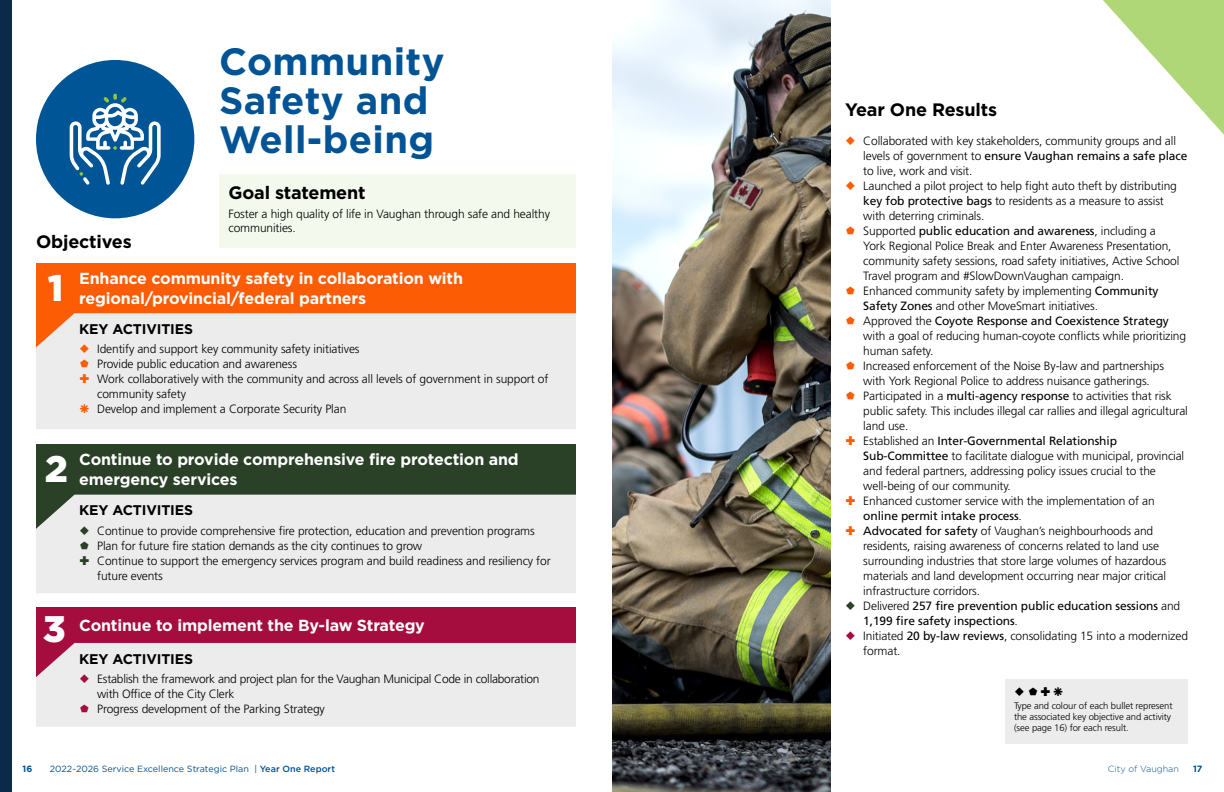
<style>
.page{position:relative;width:1224px;height:792px;background:#fff}
.page>*{position:absolute;margin:0;border:0;box-sizing:border-box;transform-origin:0 0}
.Heading_1{font:700 38px/39px "Gotham";letter-spacing:.01em;color:#005496}
.Objective_numbers{font:900 37px "Gotham";color:#fff}
.Heading_2{font:700 18px "Gotham";letter-spacing:-.01em;color:#000}
.Body__Large_-_Objective{font:700 16px/20px "Gotham";letter-spacing:-.01em;color:#fff}
.Heading_3{font:700 14px "Gotham";letter-spacing:-.01em;color:#000}
.Bullets{font:300 12px/15px "Frutiger LT Std";letter-spacing:-.01em;color:#000}
.Bullets-2{font:12px/15px "Frutiger LT Std";letter-spacing:-.01em;color:#000}
.Body{font:300 12px/14.4px "Frutiger LT Std";letter-spacing:-.01em;color:#000}
.Legend{font:300 9.5px/11.4px "Frutiger LT Std";letter-spacing:-.01em;color:#000}
.t1{font:700 9.1px "Gotham";color:#005496}
.t2{font:9px "Gotham";color:#005496}
.t3{font:300 9px "Gotham";color:#005496}
.s1{color:#fc5c03}
.s2{color:#2a4027}
.s3{color:#a50d3e}
.s4{font-weight:400}
.s5{font-weight:300}
.s6{font-weight:500}
</style>
<div class="page">
<div style="left:36px;top:60px;width:158px;height:158px;background:#005596;border-radius:50%"></div>
<svg style="left:70px;top:93px;width:91px;height:92px"></svg>
<div style="left:219px;top:174px;width:357px;height:74px;background:#f3f9ec"></div>
<div style="left:36px;top:263px;width:540px;height:85px;background:#fc5c03"></div>
<div style="left:36px;top:313px;width:540px;height:116px;background:#ececed"></div>
<div style="left:36px;top:444px;width:540px;height:85px;background:#2a4027"></div>
<div style="left:36px;top:495px;width:540px;height:98px;background:#ececed"></div>
<div style="left:36px;top:607px;width:540px;height:71px;background:#a50d3e"></div>
<div style="left:36px;top:643px;width:540px;height:84px;background:#ececed"></div>
<div style="left:1005px;top:680px;width:183px;height:64px;background:#ececed"></div>
<img style="left:612px;top:0;width:219px;height:792px">
<svg style="left:1103px;top:0;width:121px;height:135px"></svg>
<div style="left:0;top:0;width:12px;height:792px;background:#0b2a4a"></div>
<svg style="left:80px;top:359px;width:9px;height:8px"></svg>
<svg style="left:80px;top:374px;width:9px;height:9px"></svg>
<svg style="left:80px;top:404px;width:9px;height:9px"></svg>
<svg style="left:80px;top:541px;width:9px;height:8px"></svg>
<svg style="left:80px;top:556px;width:9px;height:9px"></svg>
<svg style="left:80px;top:704px;width:9px;height:8px"></svg>
<h1 class="Heading_1" style="left:219px;top:42px;width:227px">Community<br>Safety and<br>Well-being</h1>
<h2 class="Heading_2" style="left:228px;top:180px;width:139px">Goal statement</h2>
<p class="Body" style="left:228px;top:206px;width:323px">Foster a high quality of life in Vaughan through safe and healthy communities.</p>
<h2 class="Heading_2" style="left:36px;top:230px;width:97px">Objectives</h2>
<p class="Objective_numbers" style="left:48px;top:263px;width:17px">1</p>
<p class="Body__Large_-_Objective" style="left:79px;top:268px;width:385px">Enhance community safety in collaboration with</p>
<p class="Body__Large_-_Objective" style="left:79px;top:288px;width:288px">regional/provincial/federal partners</p>
<h3 class="Heading_3" style="left:79px;top:320px;width:115px">KEY ACTIVITIES</h3>
<p class="Bullets" style="left:79px;top:342px;width:282px"><span class="s1">○</span> Identify and support key community safety initiatives</p>
<p class="Bullets" style="left:97px;top:357px;width:201px">Provide public education and awareness</p>
<p class="Bullets" style="left:97px;top:372px;width:453px">Work collaboratively with the community and across all levels of government in support of community safety</p>
<p class="Bullets" style="left:97px;top:402px;width:251px">Develop and implement a Corporate Security Plan</p>
<p class="Objective_numbers" style="left:45px;top:443px;width:25px">2</p>
<p class="Body__Large_-_Objective" style="left:79px;top:449px;width:441px">Continue to provide comprehensive fire protection and emergency services</p>
<h3 class="Heading_3" style="left:79px;top:501px;width:115px">KEY ACTIVITIES</h3>
<p class="Bullets" style="left:79px;top:523px;width:457px"><span class="s2">○</span> Continue to provide comprehensive fire protection, education and prevention programs</p>
<p class="Bullets" style="left:97px;top:538px;width:327px">Plan for future fire station demands as the city continues to grow</p>
<p class="Bullets" style="left:97px;top:553px;width:455px">Continue to support the emergency services program and build readiness and resiliency for future events</p>
<p class="Objective_numbers" style="left:43px;top:604px;width:24px">3</p>
<p class="Body__Large_-_Objective" style="left:79px;top:616px;width:347px">Continue to implement the By-law Strategy</p>
<h3 class="Heading_3" style="left:79px;top:649px;width:115px">KEY ACTIVITIES</h3>
<p class="Bullets" style="left:97px;top:672px;width:444px;text-indent:-18px"><span class="s3">○</span> Establish the framework and project plan for the Vaughan Municipal Code in collaboration with Office of the City Clerk</p>
<p class="Bullets" style="left:97px;top:702px;width:229px">Progress development of the Parking Strategy</p>
<h2 class="Heading_2" style="left:845px;top:97px;width:153px">Year One Results</h2>
<p class="Bullets" style="left:863px;top:133px;width:326px;text-indent:-18px"><span class="s1">○</span> Collaborated with key stakeholders, community groups and all levels of government to <span class="s4">ensure Vaughan remains a safe place </span>to live, work and visit.</p>
<p class="Bullets" style="left:863px;top:178px;width:315px;text-indent:-18px"><span class="s1">○</span> Launched a pilot project to help fight auto theft by distributing <span class="s4">key fob protective bags</span> to residents as a measure to assist with deterring criminals.</p>
<p class="Bullets" style="left:863px;top:223px;width:318px">Supported <span class="s4">public education and awareness</span>, including a York Regional Police Break and Enter Awareness Presentation, community safety sessions, road safety initiatives, Active School Travel program and #SlowDownVaughan campaign.</p>
<p class="Bullets" style="left:863px;top:283px;width:297px">Enhanced community safety by implementing <span class="s4">Community<br>Safety Zones</span> and other MoveSmart initiatives.</p>
<p class="Bullets" style="left:863px;top:313px;width:324px">Approved the <span class="s4">Coyote Response and Coexistence Strategy </span>with a goal of reducing human-coyote conflicts while prioritizing human safety.</p>
<p class="Bullets" style="left:863px;top:358px;width:302px">Increased enforcement of the Noise By-law and partnerships with York Regional Police to address nuisance gatherings.</p>
<p class="Bullets" style="left:863px;top:388px;width:326px">Participated in a <span class="s4">multi-agency response</span> to activities that risk public safety. This includes illegal car rallies and illegal agricultural land use.</p>
<p class="Bullets" style="left:863px;top:433px;width:323px">Established an <span class="s4">Inter-Governmental Relationship Sub-Committee</span> to facilitate dialogue with municipal, provincial and federal partners, addressing policy issues crucial to the well-being of our community.</p>
<p class="Bullets" style="left:863px;top:493px;width:293px">Enhanced customer service with the implementation of an <span class="s4">online permit intake process</span>.</p>
<p class="Bullets" style="left:863px;top:523px;width:304px"><span class="s4">Advocated for safety</span> of Vaughan’s neighbourhoods and residents, raising awareness of concerns related to land use surrounding industries that store large volumes of hazardous materials and land development occurring near major critical infrastructure corridors.</p>
<p class="Bullets-2" style="left:863px;top:598px;width:319px;text-indent:-18px"><span class="s2">○</span> <span class="s5">Delivered</span> 257 fire prevention public education sessions <span class="s5">and<br></span>1,199 fire safety inspections<span class="s5">.</span></p>
<p class="Bullets" style="left:863px;top:628px;width:326px;text-indent:-18px"><span class="s3">○</span> Initiated <span class="s4">20 by-law reviews</span>, consolidating 15 into a modernized format.</p>
<p class="Legend" style="left:1014px;top:700px;width:160px">Type and colour of each bullet represent the associated key objective and activity (see page 16) for each result.</p>
<p class="t1" style="left:23px;top:763px;width:11px">16</p>
<p class="t2" style="left:50px;top:763px;width:287px">2022-2026 Service Excellence Strategic Plan | <span class="s6">Year One Report</span></p>
<p class="t3" style="left:1108px;top:763px;width:73px">City of Vaughan</p>
<p class="t1" style="left:1193px;top:763px;width:11px">17</p>
</div>
